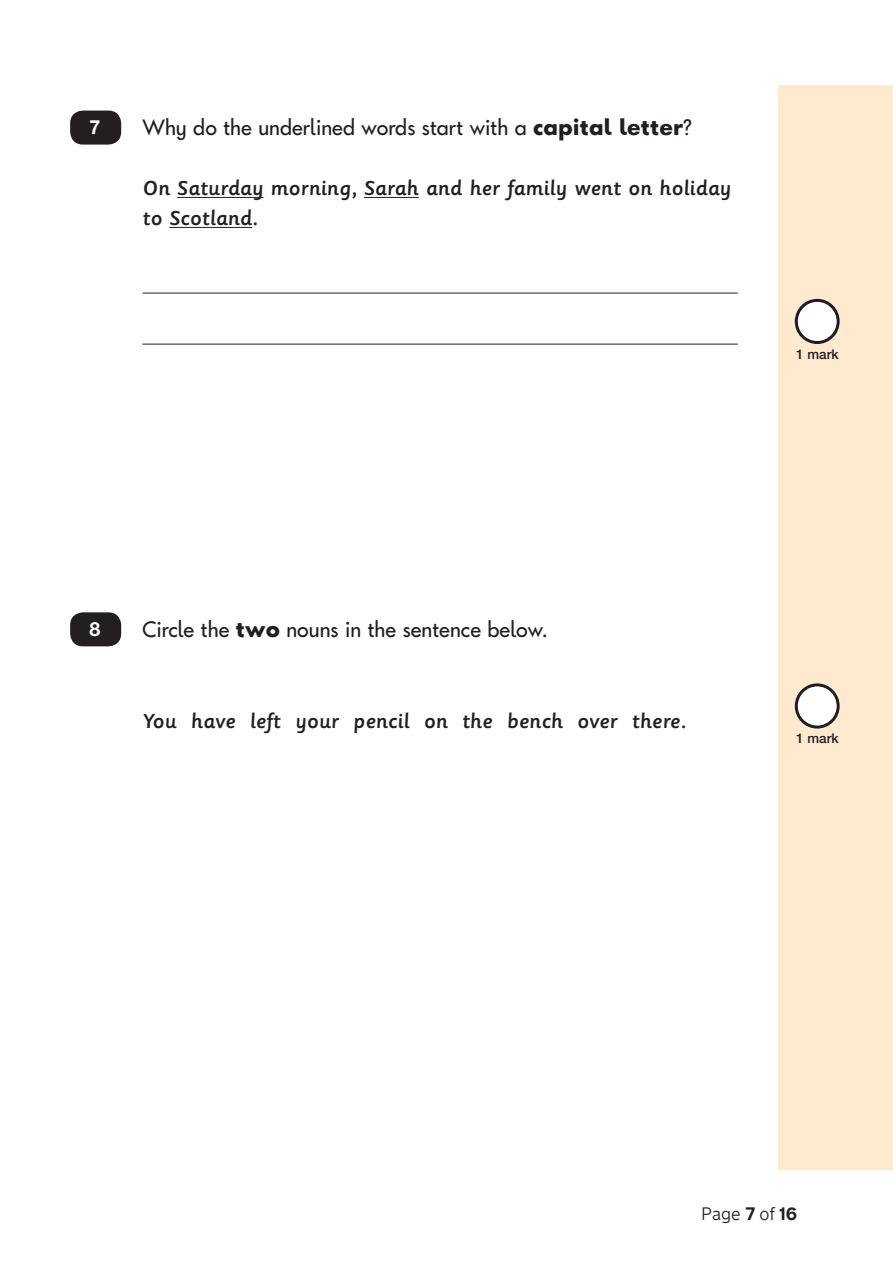
<style>
.page{position:relative;width:893px;height:1263px;background:#fff}
.page>*{position:absolute;margin:0;border:0;box-sizing:border-box;transform-origin:0 0}
.t1{font:22.5px/30px "Sassoon Primary Md 8";color:#231f20}
.t2{font:22.5px "Keystageone Regular 9";color:#231f20}
.t3{font:22.5px "Sassoon Primary Md 9";color:#231f20}
.t4{font:22.5px "Keystageone Regular 10";color:#231f20}
.t5{font:700 19.5px "Helvetica Neue LT Std";color:#fff}
.t6{font:300 18px "New Transport";color:#231f20}
.t7{font:500 13.5px "Helvetica Neue LT Std";color:#231f20}
.s1{font-family:"Keystageone Bold 6"}
.s2{font-family:"Keystageone Bold 7"}
.s3{font-weight:700}
</style>
<div class="page">
<div style="left:778px;top:85px;width:115px;height:1084px;background:#ffead0"></div>
<hr style="left:177px;top:197px;width:86px;height:1px;background:#231f20">
<hr style="left:364px;top:197px;width:55px;height:1px;background:#231f20">
<hr style="left:169px;top:227px;width:83px;height:1px;background:#231f20">
<hr style="left:142px;top:293px;width:596px;height:1px;background:#231f20">
<hr style="left:142px;top:344px;width:596px;height:1px;background:#231f20">
<div style="left:796px;top:300px;width:42px;height:42px;background:#fff;border-radius:50%"></div>
<div style="left:795px;top:299px;width:45px;height:45px;border:3px solid #1d1e1f;border-radius:50%"></div>
<div style="left:70px;top:111px;width:51px;height:34px;background:#231f20;border-radius:13px"></div>
<div style="left:796px;top:685px;width:42px;height:42px;background:#fff;border-radius:50%"></div>
<div style="left:795px;top:683px;width:45px;height:45px;border:3px solid #1d1e1f;border-radius:50%"></div>
<div style="left:70px;top:612px;width:51px;height:34px;background:#231f20;border-radius:13px"></div>
<p class="t5" style="left:89px;top:115px;width:12px">7</p>
<p class="t2" style="left:142px;top:117px;width:551px">Why do the underlined words start with a <span class="s1">capital letter</span>?</p>
<p class="t1" style="left:142px;top:173px;width:590px">On Saturday morning, Sarah and her family went on holiday to Scotland.</p>
<p class="t7" style="left:796px;top:346px;width:44px">1 mark</p>
<p class="t5" style="left:89px;top:617px;width:12px">8</p>
<p class="t4" style="left:142px;top:619px;width:407px">Circle the <span class="s2">two</span> nouns in the sentence below.</p>
<p class="t3" style="left:142px;top:709px;width:545px">You have left your pencil on the bench over there.</p>
<p class="t7" style="left:796px;top:730px;width:44px">1 mark</p>
<p class="t6" style="left:701px;top:1203px;width:98px">Page <span class="s3">7</span> of <span class="s3">16</span></p>
</div>
